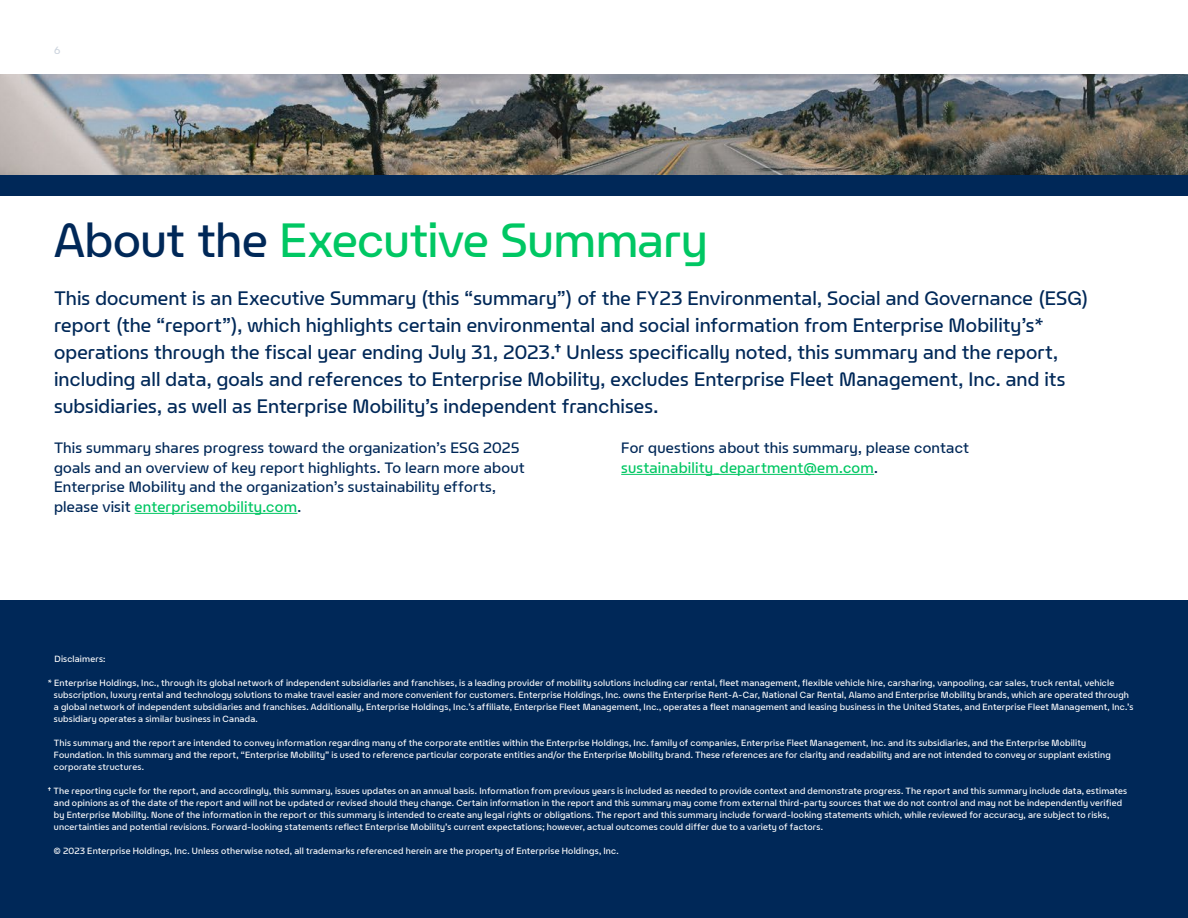
<style>
.page{position:relative;width:1188px;height:918px;background:#fff}
.page>*{position:absolute;margin:0;border:0;box-sizing:border-box;transform-origin:0 0}
.t1{font:48px "e mobilitytext";letter-spacing:-.01em;color:#00c763}
.t2{font:19.5px/27px "e mobilitytext";letter-spacing:.005em;color:#002858}
.Primary_Body{font:15px/19.5px "e mobilitytext";letter-spacing:.015em;color:#002858}
.Primary_Body-2{font:15px "e mobilitytext";letter-spacing:.015em;color:#00c763}
.t3{font:10.5px "e mobilitytext";color:#ccd4de}
.Footnote{font:9px/12px "e mobilitytext";letter-spacing:.02em;color:#fff}
.s1{color:#002858}
.s2{color:#00c763}
</style>
<div class="page">
<hr style="left:135px;top:513px;width:162px;height:1px;background:#00c763">
<hr style="left:621px;top:474px;width:253px;height:1px;background:#00c763">
<div style="left:0;top:601px;width:1188px;height:317px;background:#002858"></div>
<img style="left:0;top:74px;width:1188px;height:102px">
<div style="left:0;top:176px;width:1188px;height:20px;background:#002858"></div>
<p class="t3" style="left:54px;top:44px;width:8px">6</p>
<h1 class="t1" style="left:54px;top:212px;width:655px"><span class="s1">About the</span> Executive Summary</h1>
<h1 class="t2" style="left:54px;top:284px;width:1036px">This document is an Executive Summary (this “summary”) of the FY23 Environmental, Social and Governance (ESG) report (the “report”), which highlights certain environmental and social information from Enterprise Mobility’s* operations through the fiscal year ending July 31, 2023.† Unless specifically noted, this summary and the report, including all data, goals and references to Enterprise Mobility, excludes Enterprise Fleet Management, Inc. and its subsidiaries, as well as Enterprise Mobility’s independent franchises.</h1>
<p class="Primary_Body" style="left:54px;top:438px;width:472px">This summary shares progress toward the organization’s ESG 2025 goals and an overview of key report highlights. To learn more about Enterprise Mobility and the organization’s sustainability efforts, please visit <span class="s2">enterprisemobility.com</span>.</p>
<p class="Primary_Body" style="left:621px;top:438px;width:349px">For questions about this summary, please contact</p>
<p class="Primary_Body-2" style="left:621px;top:458px;width:258px">sustainability_department@em.com<span class="s1">.</span></p>
<p class="Footnote" style="left:54px;top:653px;width:53px">Disclaimers:</p>
<p class="Footnote" style="left:54px;top:677px;width:1081px;text-indent:-6px">* Enterprise Holdings, Inc., through its global network of independent subsidiaries and franchises, is a leading provider of mobility solutions including car rental, fleet management, flexible vehicle hire, carsharing, vanpooling, car sales, truck rental, vehicle subscription, luxury rental and technology solutions to make travel easier and more convenient for customers. Enterprise Holdings, Inc. owns the Enterprise Rent-A-Car, National Car Rental, Alamo and Enterprise Mobility brands, which are operated through a global network of independent subsidiaries and franchises. Additionally, Enterprise Holdings, Inc.’s affiliate, Enterprise Fleet Management, Inc., operates a fleet management and leasing business in the United States, and Enterprise Fleet Management, Inc.’s subsidiary operates a similar business in Canada.</p>
<p class="Footnote" style="left:54px;top:737px;width:1058px">This summary and the report are intended to convey information regarding many of the corporate entities within the Enterprise Holdings, Inc. family of companies, Enterprise Fleet Management, Inc. and its subsidiaries, and the Enterprise Mobility<br>Foundation. In this summary and the report, “Enterprise Mobility” is used to reference particular corporate entities and/or the Enterprise Mobility brand. These references are for clarity and readability and are not intended to convey or supplant existing corporate structures.</p>
<p class="Footnote" style="left:54px;top:785px;width:1075px;text-indent:-6px">† The reporting cycle for the report, and accordingly, this summary, issues updates on an annual basis. Information from previous years is included as needed to provide context and demonstrate progress. The report and this summary include data, estimates and opinions as of the date of the report and will not be updated or revised should they change. Certain information in the report and this summary may come from external third-party sources that we do not control and may not be independently verified by Enterprise Mobility. None of the information in the report or this summary is intended to create any legal rights or obligations. The report and this summary include forward-looking statements which, while reviewed for accuracy, are subject to risks, uncertainties and potential revisions. Forward-looking statements reflect Enterprise Mobility’s current expectations; however, actual outcomes could differ due to a variety of factors.</p>
<p class="Footnote" style="left:54px;top:845px;width:566px">© 2023 Enterprise Holdings, Inc. Unless otherwise noted, all trademarks referenced herein are the property of Enterprise Holdings, Inc.</p>
</div>
